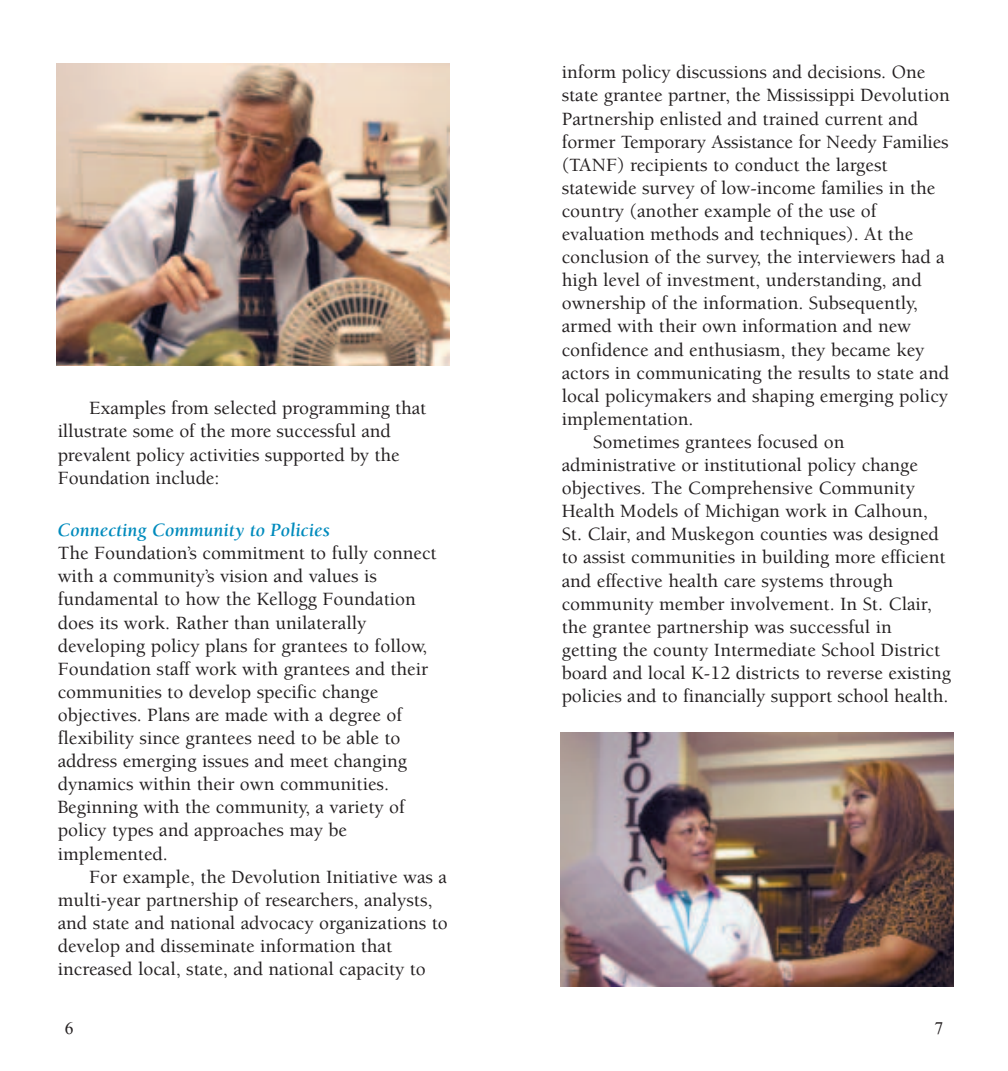
<style>
.page{position:relative;width:1008px;height:1071px;background:#fff}
.page>*{position:absolute;margin:0;border:0;box-sizing:border-box;transform-origin:0 0}
.t1{font:500 19.25px/23.1px "Berkeley";color:#231f20}
.t2{font:italic 700 19.25px "Berkeley";color:#008bbd}
.t3{font:17.5px "Times New Roman";color:#231f20}
</style>
<div class="page">
<img style="left:560px;top:732px;width:394px;height:255px">
<img style="left:56px;top:63px;width:394px;height:303px">
<p class="t1" style="left:58px;top:398px;width:370px;text-indent:32px">Examples from selected programming that illustrate some of the more successful and prevalent policy activities supported by the Foundation include:</p>
<p class="t2" style="left:58px;top:523px;width:274px">Connecting Community to Policies</p>
<p class="t1" style="left:58px;top:543px;width:380px">The Foundation’s commitment to fully connect with a community’s vision and values is fundamental to how the Kellogg Foundation does its work. Rather than unilaterally developing policy plans for grantees to follow, Foundation staff work with grantees and their communities to develop specific change objectives. Plans are made with a degree of flexibility since grantees need to be able to address emerging issues and meet changing dynamics within their own communities.<br>Beginning with the community, a variety of policy types and approaches may be implemented.</p>
<p class="t1" style="left:58px;top:867px;width:392px;text-indent:32px">For example, the Devolution Initiative was a multi-year partnership of researchers, analysts, and state and national advocacy organizations to develop and disseminate information that increased local, state, and national capacity to</p>
<p class="t1" style="left:562px;top:62px;width:365px">inform policy discussions and decisions. One</p>
<p class="t1" style="left:562px;top:86px;width:389px">state grantee partner, the Mississippi Devolution</p>
<p class="t1" style="left:562px;top:109px;width:358px">Partnership enlisted and trained current and</p>
<p class="t1" style="left:562px;top:132px;width:389px">former Temporary Assistance for Needy Families</p>
<p class="t1" style="left:562px;top:155px;width:327px">(TANF) recipients to conduct the largest</p>
<p class="t1" style="left:562px;top:178px;width:375px">statewide survey of low-income families in the</p>
<p class="t1" style="left:562px;top:201px;width:316px">country (another example of the use of</p>
<p class="t1" style="left:562px;top:224px;width:353px">evaluation methods and techniques). At the</p>
<p class="t1" style="left:562px;top:247px;width:385px">conclusion of the survey, the interviewers had a</p>
<p class="t1" style="left:562px;top:270px;width:361px">high level of investment, understanding, and</p>
<p class="t1" style="left:562px;top:293px;width:357px">ownership of the information. Subsequently,</p>
<p class="t1" style="left:562px;top:317px;width:351px">armed with their own information and new</p>
<p class="t1" style="left:562px;top:340px;width:364px">confidence and enthusiasm, they became key</p>
<p class="t1" style="left:562px;top:363px;width:389px">actors in communicating the results to state and</p>
<p class="t1" style="left:562px;top:386px;width:388px">local policymakers and shaping emerging policy</p>
<p class="t1" style="left:562px;top:409px;width:133px">implementation.</p>
<p class="t1" style="left:593px;top:432px;width:253px">Sometimes grantees focused on</p>
<p class="t1" style="left:562px;top:455px;width:358px">administrative or institutional policy change</p>
<p class="t1" style="left:562px;top:478px;width:355px">objectives. The Comprehensive Community</p>
<p class="t1" style="left:562px;top:501px;width:368px">Health Models of Michigan work in Calhoun,</p>
<p class="t1" style="left:562px;top:524px;width:379px">St. Clair, and Muskegon counties was designed</p>
<p class="t1" style="left:562px;top:548px;width:385px">to assist communities in building more efficient</p>
<p class="t1" style="left:562px;top:571px;width:333px">and effective health care systems through</p>
<p class="t1" style="left:562px;top:594px;width:371px">community member involvement. In St. Clair,</p>
<p class="t1" style="left:562px;top:617px;width:332px">the grantee partnership was successful in</p>
<p class="t1" style="left:562px;top:640px;width:380px">getting the county Intermediate School District</p>
<p class="t1" style="left:562px;top:663px;width:391px">board and local K-12 districts to reverse existing</p>
<p class="t1" style="left:562px;top:686px;width:388px">policies and to financially support school health.</p>
<p class="t3" style="left:65px;top:1018px;width:10px">6</p>
<p class="t3" style="left:934px;top:1018px;width:10px">7</p>
</div>
